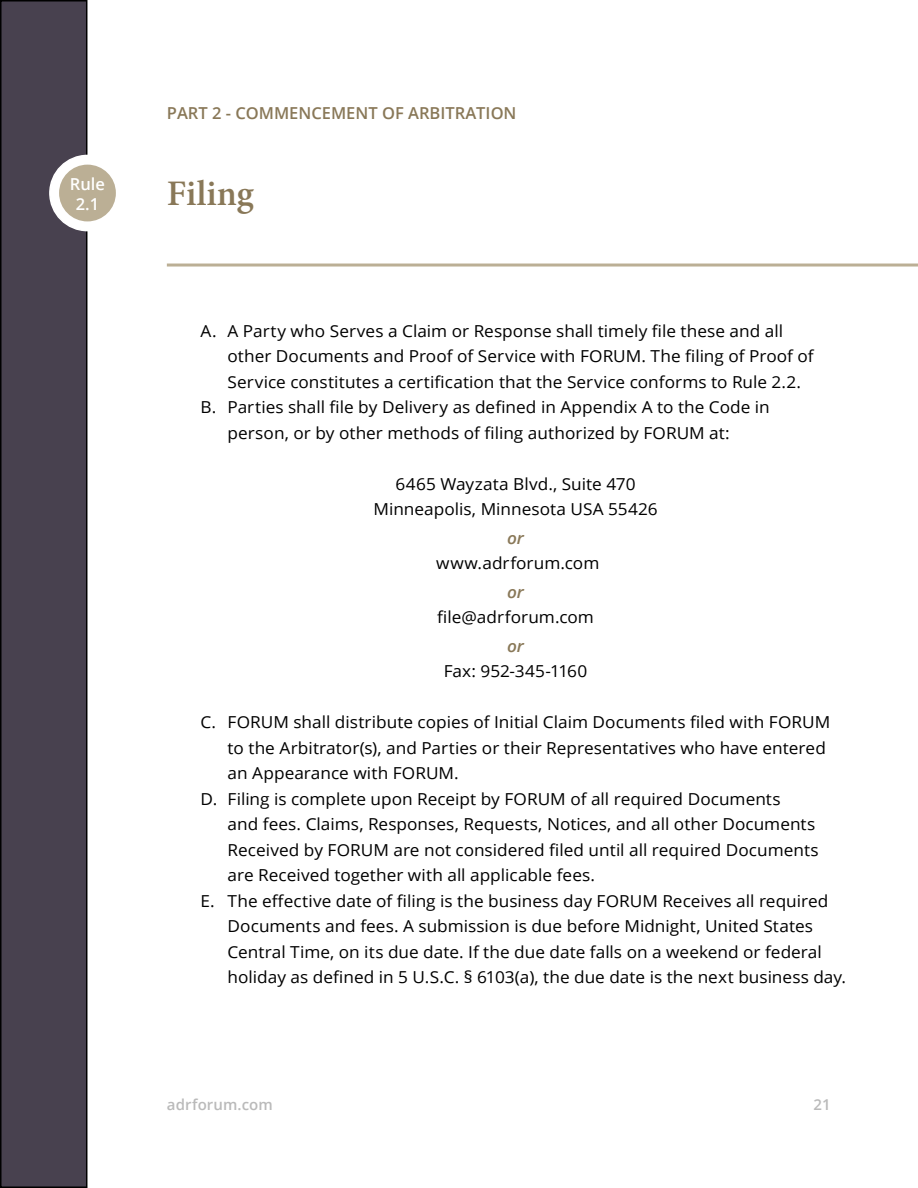
<style>
.page{position:relative;width:918px;height:1188px;background:#fff}
.page>*{position:absolute;margin:0;border:0;box-sizing:border-box;transform-origin:0 0}
.t1{font:600 36px "Minion Pro";color:#897858}
.t2{font:16.5px/25.5px "Open Sans";color:#000;text-align:center;scale:1.04 1}
.t3{font:600 16.5px "Open Sans";color:#897858}
.t4{font:600 16.5px/19.8px "Open Sans";color:#fff;text-align:center}
.t5{font:italic 600 16.5px "Open Sans";color:#897858;scale:1.04 1}
.t6{font:600 15px "Open Sans";letter-spacing:.005em;color:#bababa}
</style>
<div class="page">
<div style="left:1px;top:1px;width:86px;height:1186px;background:#48414f"></div>
<div style="left:0;top:0;width:87px;height:1188px;border:2px solid #000"></div>
<div style="left:50px;top:155px;width:75px;height:76px;background:#fff;border-radius:50%"></div>
<div style="left:49px;top:155px;width:77px;height:76px;border:2px solid #fff;border-radius:50%"></div>
<div style="left:59px;top:165px;width:57px;height:56px;background:#bbaf95;border-radius:50%"></div>
<hr style="left:167px;top:264px;width:751px;height:3px;background:#bbaf95">
<p class="t4" style="left:70px;top:174px;width:37px">Rule<br>2.1</p>
<p class="t3" style="left:167px;top:102px;width:351px">PART 2 - COMMENCEMENT OF ARBITRATION</p>
<h1 class="t1" style="left:167px;top:169px;width:89px">Filing</h1>
<p class="t2" style="left:201px;top:318px;width:562px">A. A Party who Serves a Claim or Response shall timely file these and all</p>
<p class="t2" style="left:228px;top:343px;width:565px">other Documents and Proof of Service with FORUM. The filing of Proof of</p>
<p class="t2" style="left:228px;top:369px;width:553px">Service constitutes a certification that the Service conforms to Rule 2.2.</p>
<p class="t2" style="left:201px;top:394px;width:549px">B. Parties shall file by Delivery as defined in Appendix A to the Code in</p>
<p class="t2" style="left:228px;top:420px;width:484px">person, or by other methods of filing authorized by FORUM at:</p>
<p class="t2" style="left:374px;top:471px;width:275px">6465 Wayzata Blvd., Suite 470<br>Minneapolis, Minnesota USA 55426</p>
<p class="t5" style="left:507px;top:526px;width:18px">or</p>
<p class="t2" style="left:436px;top:550px;width:158px">www.adrforum.com</p>
<p class="t5" style="left:507px;top:580px;width:18px">or</p>
<p class="t2" style="left:437px;top:604px;width:152px">file@adrforum.com</p>
<p class="t5" style="left:507px;top:634px;width:18px">or</p>
<p class="t2" style="left:444px;top:658px;width:139px">Fax: 952-345-1160</p>
<p class="t2" style="left:201px;top:709px;width:607px">C. FORUM shall distribute copies of Initial Claim Documents filed with FORUM</p>
<p class="t2" style="left:228px;top:735px;width:577px">to the Arbitrator(s), and Parties or their Representatives who have entered</p>
<p class="t2" style="left:228px;top:760px;width:224px">an Appearance with FORUM.</p>
<p class="t2" style="left:201px;top:786px;width:559px">D. Filing is complete upon Receipt by FORUM of all required Documents</p>
<p class="t2" style="left:228px;top:811px;width:567px">and fees. Claims, Responses, Requests, Notices, and all other Documents</p>
<p class="t2" style="left:228px;top:837px;width:570px">Received by FORUM are not considered filed until all required Documents</p>
<p class="t2" style="left:228px;top:862px;width:355px">are Received together with all applicable fees.</p>
<p class="t2" style="left:201px;top:888px;width:605px">E. The effective date of filing is the business day FORUM Receives all required</p>
<p class="t2" style="left:228px;top:913px;width:564px">Documents and fees. A submission is due before Midnight, United States</p>
<p class="t2" style="left:228px;top:938px;width:573px">Central Time, on its due date. If the due date falls on a weekend or federal</p>
<p class="t2" style="left:228px;top:964px;width:596px">holiday as defined in 5 U.S.C. § 6103(a), the due date is the next business day.</p>
<p class="t6" style="left:167px;top:1094px;width:107px">adrforum.com</p>
<p class="t6" style="left:814px;top:1094px;width:19px">21</p>
</div>
